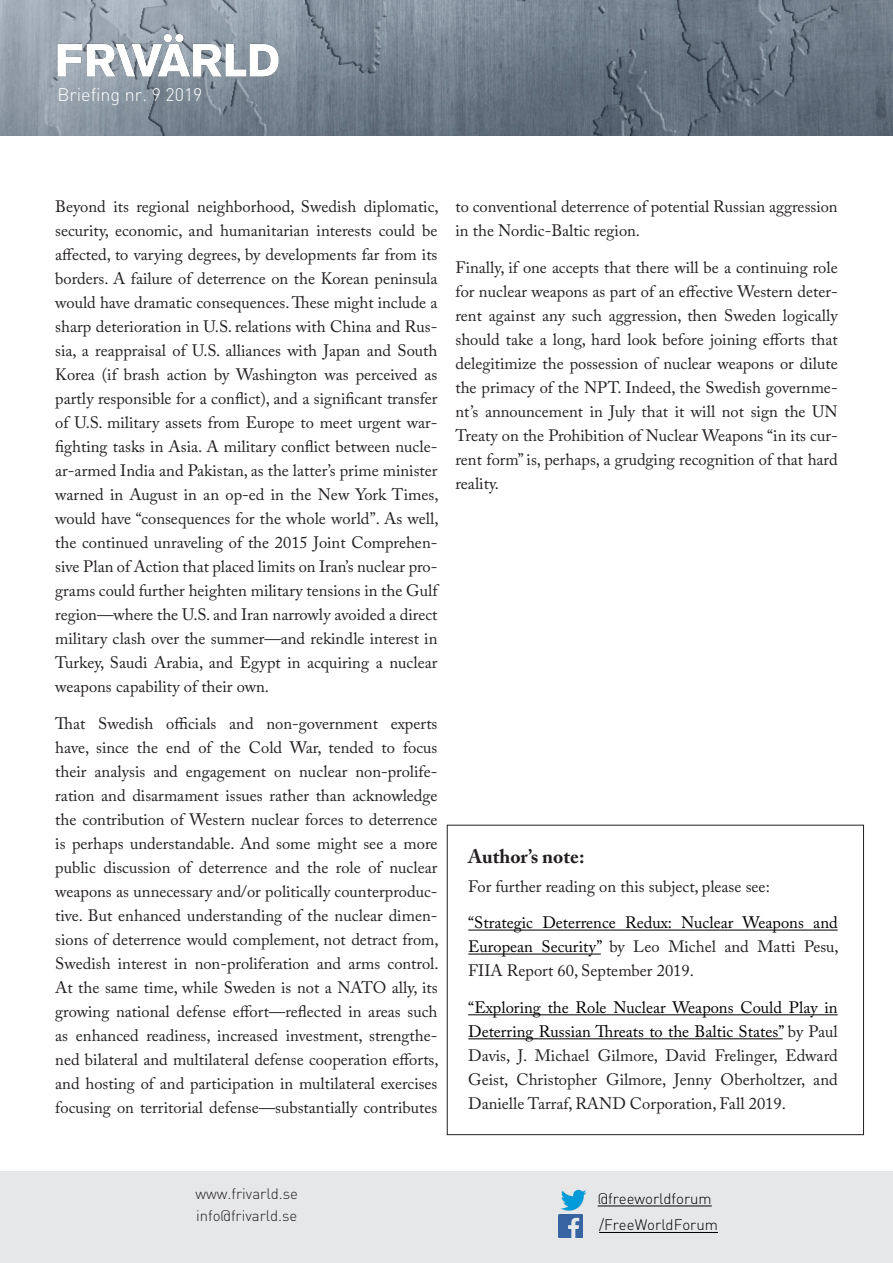
<style>
.page{position:relative;width:893px;height:1263px;background:#fff}
.page>*{position:absolute;margin:0;border:0;box-sizing:border-box;transform-origin:0 0}
.UNderrubrik{font:700 19.5px "Adobe Caslon Pro";color:#231f20}
.t1{font:300 18px "DIN";color:#fff}
.Brödtext{font:16.5px/24px "Adobe Caslon Pro";color:#231f20;text-align:justify}
.Brödtext-2{font:16.5px/24px "Adobe Caslon Pro";color:#000;text-align:justify}
.t2{font:300 15px/22.2px "DIN";color:#231f20}
.t3{font:300 15px/26.5px "DIN";color:#000}
.s1{color:#231f20}
.s2{color:#000}
</style>
<div class="page">
<img style="left:0;top:1px;width:893px;height:135px">
<img style="left:55px;top:33px;width:226px;height:48px">
<div style="left:0;top:1172px;width:893px;height:91px;background:#e6e7e9"></div>
<hr style="left:598px;top:1205px;width:114px;height:1px;background:#000">
<hr style="left:599px;top:1232px;width:119px;height:1px;background:#000">
<img style="left:561px;top:1189px;width:26px;height:22px">
<img style="left:559px;top:1214px;width:23px;height:24px">
<hr style="left:468px;top:930px;width:370px;height:1px;background:#000">
<hr style="left:468px;top:954px;width:133px;height:1px;background:#000">
<hr style="left:468px;top:1014px;width:370px;height:1px;background:#000">
<hr style="left:468px;top:1038px;width:315px;height:1px;background:#000">
<div style="left:447px;top:825px;width:417px;height:310px;border:1px solid #231f20"></div>
<p class="t1" style="left:57px;top:83px;width:147px">Briefing nr. 9 2019</p>
<p class="Brödtext" style="left:55px;top:194px;width:385px">Beyond its regional neighborhood, Swedish diplomatic, security, economic, and humanitarian interests could be affected, to varying degrees, by developments far from its borders. A failure of deterrence on the Korean peninsula would have dramatic consequences. These might include a sharp deterioration in U.S. relations with China and Rus&shy;sia, a reappraisal of U.S. alliances with Japan and South Korea (if brash action by Washington was perceived as partly responsible for a conflict), and a significant transfer of U.S. military assets from Europe to meet urgent war&shy;fighting tasks in Asia. A military conflict between nucle&shy;ar-armed India and Pakistan, as the latter’s prime minister warned in August in an op-ed in the New York Times, would have “consequences for the whole world”. As well, the continued unraveling of the 2015 Joint Comprehen&shy;sive Plan of Action that placed limits on Iran’s nuclear pro&shy;grams could further heighten military tensions in the Gulf region—where the U.S. and Iran narrowly avoided a direct military clash over the summer—and rekindle interest in Turkey, Saudi Arabia, and Egypt in acquiring a nuclear weapons capability of their own.</p>
<p class="Brödtext" style="left:55px;top:711px;width:385px">That Swedish officials and non-government experts have, since the end of the Cold War, tended to focus their analysis and engagement on nuclear non-prolife&shy;ration and disarmament issues rather than acknowledge the contribution of Western nuclear forces to deterrence is perhaps understandable. And some might see a more public discussion of deterrence and the role of nuclear weapons as unnecessary and/or politically counterproduc&shy;tive. But enhanced understanding of the nuclear dimen&shy;sions of deterrence would complement, not detract from, Swedish interest in non-proliferation and arms control.<br>At the same time, while Sweden is not a NATO ally, its growing national defense effort—reflected in areas such as enhanced readiness, increased investment, strengthe&shy;ned bilateral and multilateral defense cooperation efforts, and hosting of and participation in multilateral exercises focusing on territorial defense—substantially contributes</p>
<p class="Brödtext" style="left:455px;top:194px;width:384px">to conventional deterrence of potential Russian aggression in the Nordic-Baltic region.</p>
<p class="Brödtext" style="left:455px;top:255px;width:384px">Finally, if one accepts that there will be a continuing role for nuclear weapons as part of an effective Western deter&shy;rent against any such aggression, then Sweden logically should take a long, hard look before joining efforts that delegitimize the possession of nuclear weapons or dilute the primacy of the NPT. Indeed, the Swedish governme&shy;nt’s announcement in July that it will not sign the UN Treaty on the Prohibition of Nuclear Weapons “in its cur&shy;rent form” is, perhaps, a grudging recognition of that hard reality.</p>
<p class="UNderrubrik" style="left:468px;top:845px;width:118px">Author’s note:</p>
<p class="Brödtext" style="left:468px;top:874px;width:303px">For further reading on this subject, please see:</p>
<p class="Brödtext-2" style="left:468px;top:911px;width:372px">“Strategic Deterrence Redux: Nuclear Weapons and European Security” <span class="s1">by Leo Michel and Matti Pesu, FIIA Report 60, September 2019.</span></p>
<p class="Brödtext" style="left:468px;top:995px;width:371px"><span class="s2">“Exploring the Role Nuclear Weapons Could Play in Deterring Russian Threats to the Baltic States”</span> by Paul Davis, J. Michael Gilmore, David Frelinger, Edward Geist, Christopher Gilmore, Jenny Oberholtzer, and Danielle Tarraf, RAND Corporation, Fall 2019.</p>
<p class="t2" style="left:196px;top:1182px;width:104px">www.frivarld.se info@frivarld.se</p>
<p class="t3" style="left:598px;top:1185px;width:122px">@freeworldforum /FreeWorldForum</p>
</div>
